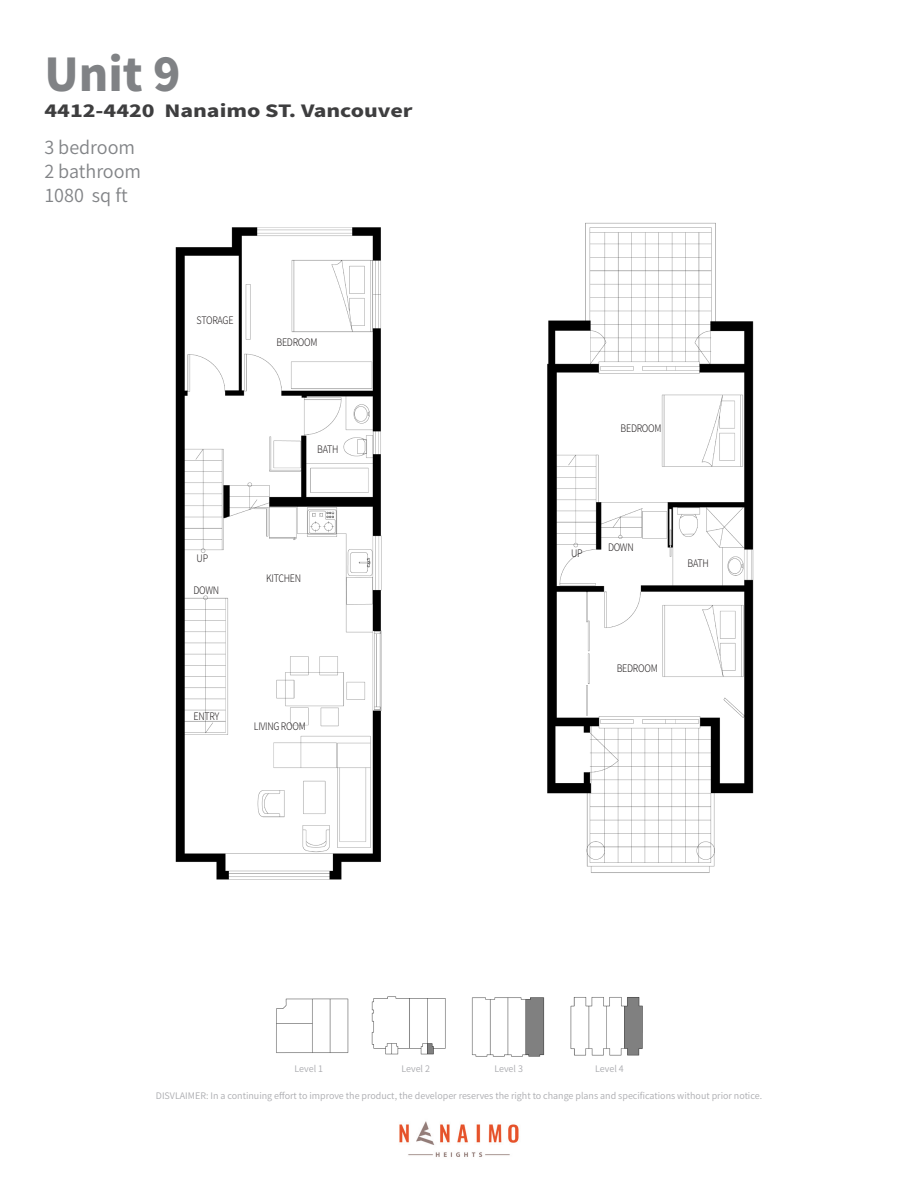
<style>
.page{position:relative;width:918px;height:1188px;background:#fff}
.page>*{position:absolute;margin:0;border:0;box-sizing:border-box;transform-origin:0 0}
.t1{font:800 45px "Source Han Sans SC";color:#808285}
.t2{font:18px "Source Han Sans SC";color:#828487}
.t3{font:800 16.8px "Source Han Sans SC";color:#3e3e3f;scale:1.25 1}
.t4{font:300 10.35px "Source Han Sans SC";letter-spacing:-.03em;color:#231f20;scale:.87 1}
.t5{font:9px "Source Han Sans SC";color:#aaabaf}
</style>
<div class="page">
<img style="left:399px;top:1121px;width:120px;height:36px">
<img style="left:276px;top:996px;width:367px;height:61px">
<img style="left:175px;top:227px;width:207px;height:653px">
<img style="left:547px;top:222px;width:207px;height:651px">
<p class="t1" style="left:44px;top:49px;width:138px">Unit 9</p>
<h3 class="t3" style="left:44px;top:101px;width:296px">4412-4420 Nanaimo ST. Vancouver</h3>
<p class="t2" style="left:44px;top:137px;width:92px">3 bedroom</p>
<p class="t2" style="left:44px;top:161px;width:98px">2 bathroom</p>
<p class="t2" style="left:44px;top:185px;width:85px">1080 sq ft</p>
<p class="t4" style="left:197px;top:315px;width:44px">STORAGE</p>
<p class="t4" style="left:277px;top:336px;width:49px">BEDROOM</p>
<p class="t4" style="left:317px;top:443px;width:26px">BATH</p>
<p class="t4" style="left:197px;top:553px;width:15px">UP</p>
<p class="t4" style="left:193px;top:584px;width:31px">DOWN</p>
<p class="t4" style="left:266px;top:573px;width:42px">KITCHEN</p>
<p class="t4" style="left:193px;top:710px;width:31px">ENTRY</p>
<p class="t4" style="left:254px;top:721px;width:61px">LIVING ROOM</p>
<p class="t4" style="left:621px;top:422px;width:49px">BEDROOM</p>
<p class="t4" style="left:571px;top:548px;width:15px">UP</p>
<p class="t4" style="left:608px;top:541px;width:31px">DOWN</p>
<p class="t4" style="left:688px;top:557px;width:26px">BATH</p>
<p class="t4" style="left:617px;top:662px;width:49px">BEDROOM</p>
<p class="t5" style="left:294px;top:1064px;width:30px">Level 1</p>
<p class="t5" style="left:401px;top:1064px;width:30px">Level 2</p>
<p class="t5" style="left:494px;top:1064px;width:30px">Level 3</p>
<p class="t5" style="left:595px;top:1064px;width:30px">Level 4</p>
<p class="t5" style="left:156px;top:1091px;width:608px">DISVLAIMER: In a continuing effort to improve the product, the developer reserves the right to change plans and specifications without prior notice.</p>
</div>
